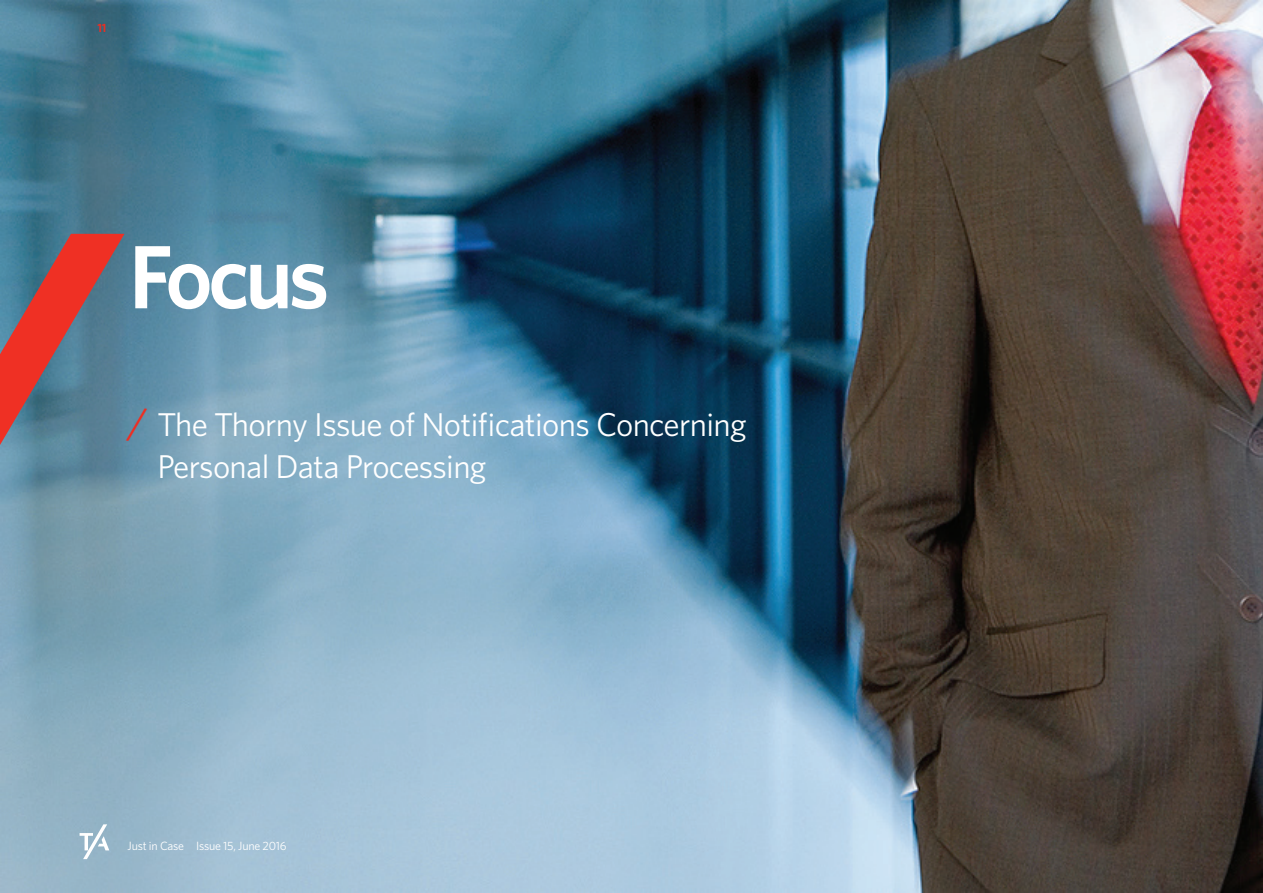
<style>
.page{position:relative;width:1263px;height:893px;background:#fff}
.page>*{position:absolute;margin:0;border:0;box-sizing:border-box;transform-origin:0 0}
.t1{font:600 90px "Whitney";letter-spacing:-.05em;color:#fff}
.t2{font:33px/42.5px "Whitney";letter-spacing:-.02em;color:#fff}
.t3{font:12px "Whitney";letter-spacing:-.02em;color:#fff}
.t4{font:600 12px "Whitney";color:#ee2e22}
.s1{font-size:39.6px;color:#ee2e22}
</style>
<div class="page">
<img style="left:0;top:0;width:1263px;height:893px">
<svg style="left:80px;top:824px;width:29px;height:35px"></svg>
<svg style="left:0;top:234px;width:124px;height:211px;background:#84646e"></svg>
<p class="t4" style="left:97px;top:20px;width:10px">11</p>
<h1 class="t1" style="left:129px;top:217px;width:202px">Focus</h1>
<p class="t2" style="left:157px;top:402px;width:591px;text-indent:-30px"><span class="s1">/</span> The Thorny Issue of Notifications Concerning<br>Personal Data Processing</p>
<p class="t3" style="left:128px;top:838px;width:161px">Just in Case Issue 15, June 2016</p>
</div>
